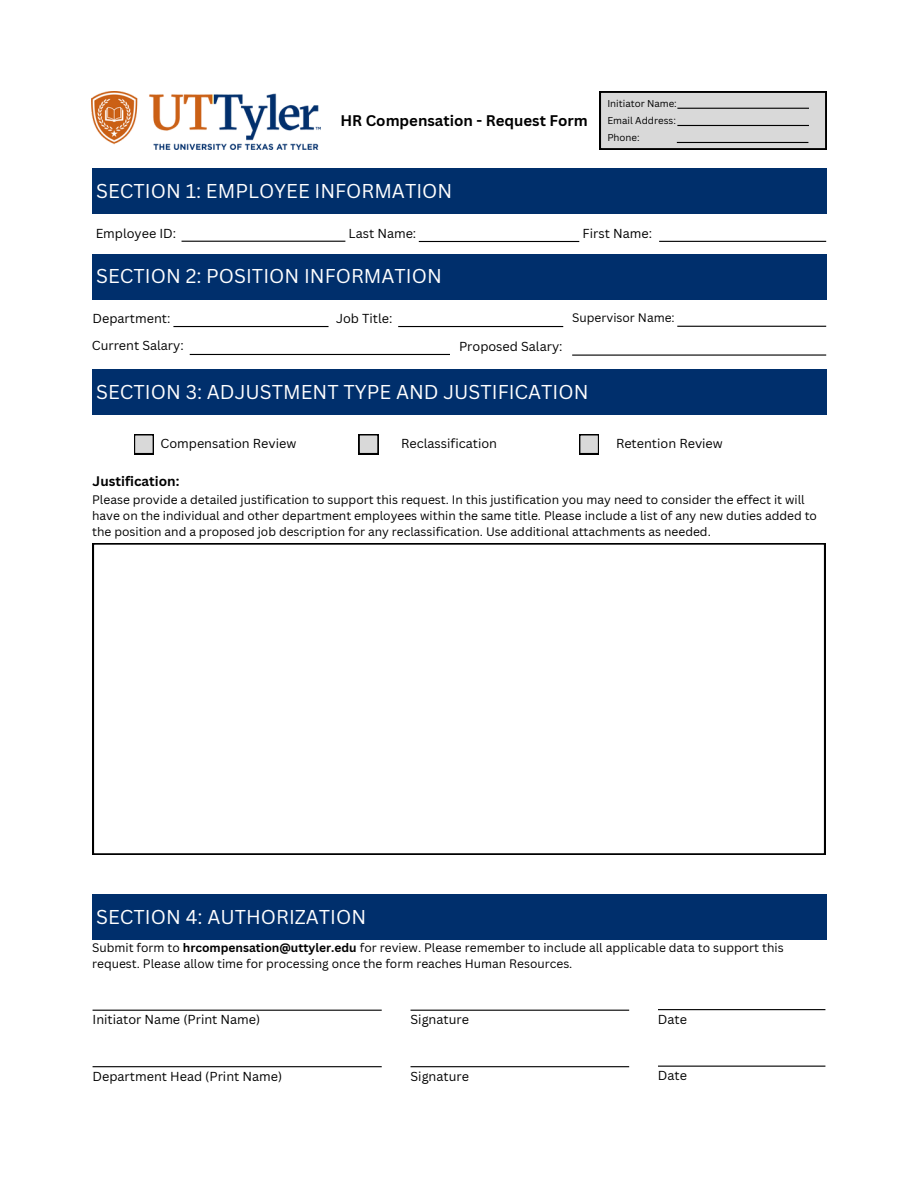
<style>
.page{position:relative;width:918px;height:1188px;background:#fff}
.page>*{position:absolute;margin:0;border:0;box-sizing:border-box;transform-origin:0 0}
.t1{font:19.5px "Canva Sans";color:#fff}
.t2{font:700 15px "Canva Sans";color:#000}
.t3{font:700 13.5px "Canva Sans";color:#000}
.t4{font:12.75px "Canva Sans";color:#000}
.t5{font:12px/16px "Canva Sans";color:#000}
.t6{font:9.75px "Canva Sans";color:#000}
.s1{font-weight:700}
</style>
<div class="page">
<div style="left:92px;top:169px;width:734px;height:45px;background:#002f6b"></div>
<div style="left:92px;top:254px;width:734px;height:45px;background:#002f6c"></div>
<img style="left:92px;top:92px;width:228px;height:57px">
<svg style="left:600px;top:92px;width:226px;height:57px;background:#cecece"></svg>
<hr style="left:677px;top:108px;width:132px;height:1px;background:#000">
<hr style="left:677px;top:125px;width:132px;height:1px;background:#000">
<hr style="left:677px;top:142px;width:131px;height:1px;background:#000">
<hr style="left:182px;top:241px;width:163px;height:1px;background:#000">
<hr style="left:419px;top:241px;width:160px;height:1px;background:#000">
<hr style="left:659px;top:241px;width:167px;height:1px;background:#000">
<hr style="left:173px;top:326px;width:156px;height:1px;background:#000">
<hr style="left:398px;top:326px;width:165px;height:1px;background:#000">
<hr style="left:677px;top:326px;width:149px;height:1px;background:#000">
<hr style="left:190px;top:354px;width:260px;height:1px;background:#000">
<hr style="left:572px;top:354px;width:254px;height:2px;background:#000">
<div style="left:92px;top:370px;width:734px;height:45px;background:#002f6c"></div>
<div style="left:92px;top:895px;width:734px;height:45px;background:#002f6c"></div>
<hr style="left:93px;top:1010px;width:289px;height:1px;background:#000">
<hr style="left:411px;top:1010px;width:218px;height:1px;background:#000">
<hr style="left:658px;top:1009px;width:167px;height:1px;background:#000">
<hr style="left:93px;top:1066px;width:289px;height:1px;background:#000">
<hr style="left:411px;top:1066px;width:218px;height:1px;background:#000">
<hr style="left:658px;top:1066px;width:167px;height:1px;background:#000">
<svg style="left:93px;top:544px;width:732px;height:310px"></svg>
<svg style="left:134px;top:434px;width:20px;height:20px"></svg>
<svg style="left:359px;top:434px;width:19px;height:20px"></svg>
<svg style="left:579px;top:434px;width:20px;height:20px"></svg>
<h4 class="t2" style="left:340px;top:110px;width:249px">HR Compensation - Request Form</h4>
<h1 class="t1" style="left:96px;top:177px;width:358px">SECTION 1: EMPLOYEE INFORMATION</h1>
<h4 class="t6" style="left:607px;top:96px;width:71px">Initiator Name:</h4>
<h4 class="t6" style="left:607px;top:114px;width:70px">Email Address:</h4>
<h4 class="t6" style="left:607px;top:131px;width:34px">Phone:</h4>
<h2 class="t4" style="left:96px;top:224px;width:82px">Employee ID:</h2>
<p class="t4" style="left:349px;top:224px;width:69px">Last Name:</p>
<p class="t4" style="left:583px;top:224px;width:71px">First Name:</p>
<h1 class="t1" style="left:96px;top:263px;width:347px">SECTION 2: POSITION INFORMATION</h1>
<p class="t4" style="left:93px;top:309px;width:79px">Department:</p>
<h4 class="t4" style="left:336px;top:309px;width:58px">Job Title:</h4>
<h5 class="t4" style="left:92px;top:337px;width:93px">Current Salary:</h5>
<h5 class="t4" style="left:459px;top:337px;width:105px">Proposed Salary:</h5>
<h3 class="t5" style="left:572px;top:310px;width:104px">Supervisor Name:</h3>
<h1 class="t1" style="left:96px;top:378px;width:494px">SECTION 3: ADJUSTMENT TYPE AND JUSTIFICATION</h1>
<h4 class="t4" style="left:161px;top:435px;width:137px">Compensation Review</h4>
<h4 class="t4" style="left:401px;top:435px;width:98px">Reclassification</h4>
<h4 class="t4" style="left:616px;top:435px;width:108px">Retention Review</h4>
<h4 class="t3" style="left:93px;top:471px;width:88px">Justification:</h4>
<h4 class="t5" style="left:92px;top:492px;width:726px">Please provide a detailed justification to support this request. In this justification you may need to consider the effect it will have on the individual and other department employees within the same title. Please include a list of any new duties added to the position and a proposed job description for any reclassification. Use additional attachments as needed.</h4>
<h1 class="t1" style="left:96px;top:903px;width:271px">SECTION 4: AUTHORIZATION</h1>
<h4 class="t5" style="left:92px;top:939px;width:693px">Submit form to <span class="s1">hrcompensation@uttyler.edu</span> for review. Please remember to include all applicable data to support this request. Please allow time for processing once the form reaches Human Resources.</h4>
<h4 class="t4" style="left:93px;top:1011px;width:169px">Initiator Name (Print Name)</h4>
<h4 class="t4" style="left:411px;top:1011px;width:60px">Signature</h4>
<h4 class="t4" style="left:658px;top:1010px;width:31px">Date</h4>
<h4 class="t4" style="left:93px;top:1067px;width:191px">Department Head (Print Name)</h4>
<h4 class="t4" style="left:411px;top:1067px;width:60px">Signature</h4>
<h5 class="t4" style="left:658px;top:1067px;width:31px">Date</h5>
</div>
